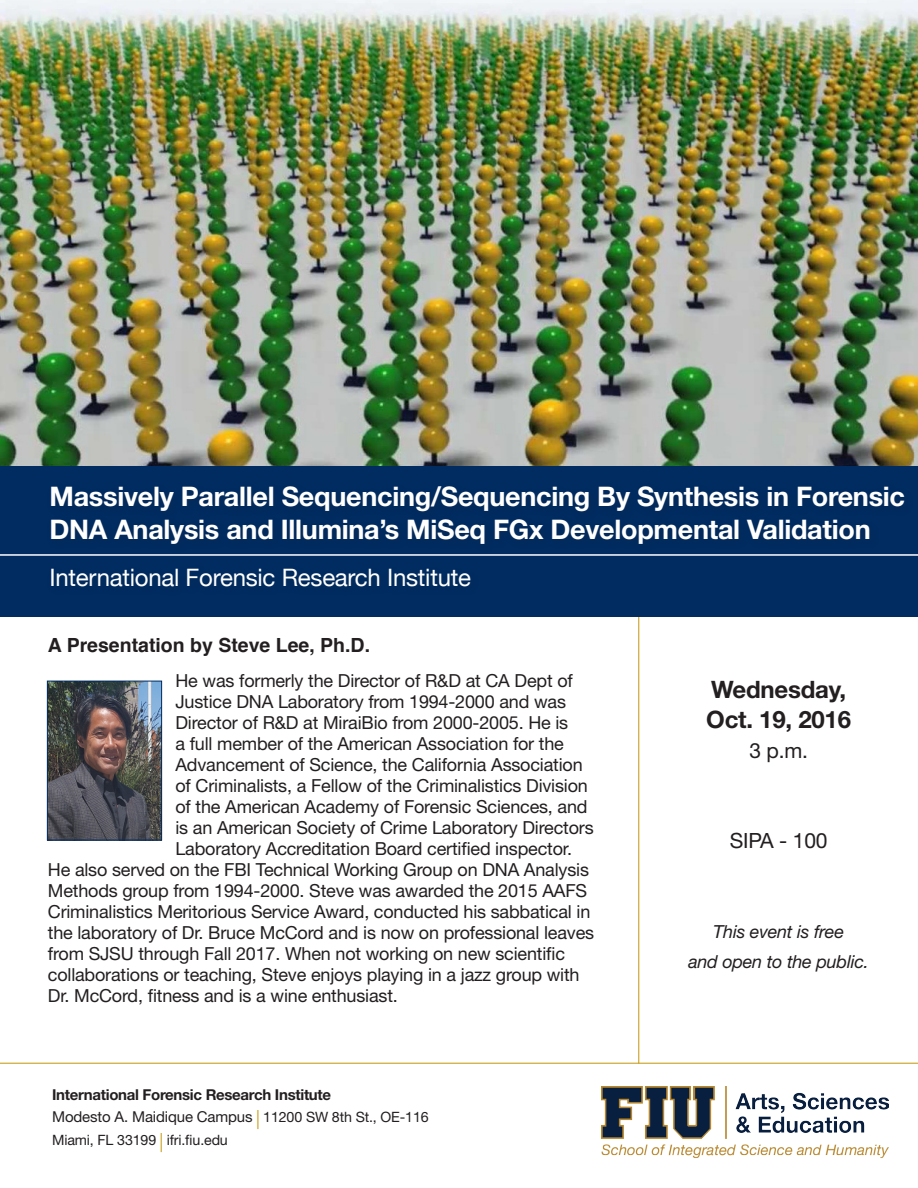
<style>
.page{position:relative;width:918px;height:1188px;background:#fff}
.page>*{position:absolute;margin:0;border:0;box-sizing:border-box;transform-origin:0 0}
.t1{font:700 27px/33px "Helvetica Neue LT Std";letter-spacing:-.01em;color:#fff}
.t2{font:24px "Helvetica Neue";letter-spacing:-.01em;color:#fff}
.t3{font:700 24px "Helvetica Neue LT Std";letter-spacing:-.01em;color:#231f20}
.t4{font:21px "Helvetica Neue LT Std";letter-spacing:-.01em;color:#231f20}
.t5{font:700 19.5px "Helvetica";color:#231f20}
.t6{font:18px "Helvetica Neue LT Std";letter-spacing:-.01em;color:#231f20}
.t7{font:italic 18px/30px "Helvetica Neue LT Std";letter-spacing:-.015em;color:#231f20;text-align:center}
.t8{font:15px "Helvetica Neue LT Std";letter-spacing:-.01em;color:#231f20}
.t9{font:700 15px "Helvetica Neue LT Std";letter-spacing:-.02em;color:#231f20}
.t10{font:14.25px "Helvetica Neue LT Std";letter-spacing:-.01em;color:#231f20}
.s1{font-size:19.05px;color:#c49608}
.s2{font-size:14.25px}
</style>
<div class="page">
<img style="left:0;top:0;width:918px;height:467px">
<hr style="left:0;top:1063px;width:918px;height:1px;background:#c49608">
<hr style="left:638px;top:491px;width:1px;height:573px;background:#c49608">
<img style="left:49px;top:683px;width:111px;height:155px">
<div style="left:47px;top:681px;width:115px;height:159px;border:1px solid #002c62"></div>
<div style="left:0;top:467px;width:918px;height:150px;background:#002c62"></div>
<hr style="left:0;top:554px;width:918px;height:2px;background:#fff">
<img style="left:601px;top:1086px;width:287px;height:72px">
<p class="t1" style="left:49px;top:479px;width:857px">Massively Parallel Sequencing/Sequencing By Synthesis in Forensic<br>DNA Analysis and Illumina’s MiSeq FGx Developmental Validation</p>
<p class="t2" style="left:49px;top:560px;width:423px">International Forensic Research Institute</p>
<p class="t5" style="left:48px;top:630px;width:324px">A Presentation by Steve Lee, Ph.D.</p>
<p class="t6" style="left:176px;top:670px;width:399px">He was formerly the Director of R&amp;D at CA Dept of</p>
<p class="t6" style="left:176px;top:691px;width:392px">Justice DNA Laboratory from 1994-2000 and was</p>
<p class="t6" style="left:176px;top:712px;width:394px">Director of R&amp;D at MiraiBio from 2000-2005. He is</p>
<p class="t6" style="left:176px;top:733px;width:390px">a full member of the American Association for the</p>
<p class="t6" style="left:176px;top:754px;width:409px">Advancement of Science, the California Association</p>
<p class="t6" style="left:176px;top:775px;width:414px">of Criminalists, a Fellow of the Criminalistics Division</p>
<p class="t6" style="left:176px;top:796px;width:414px">of the American Academy of Forensic Sciences, and</p>
<p class="t6" style="left:176px;top:817px;width:420px">is an American Society of Crime Laboratory Directors</p>
<p class="t6" style="left:176px;top:838px;width:398px">Laboratory Accreditation Board certified inspector.</p>
<p class="t6" style="left:48px;top:859px;width:543px">He also served on the FBI Technical Working Group on DNA Analysis</p>
<p class="t6" style="left:48px;top:880px;width:541px">Methods group from 1994-2000. Steve was awarded the 2015 AAFS</p>
<p class="t6" style="left:48px;top:901px;width:544px">Criminalistics Meritorious Service Award, conducted his sabbatical in</p>
<p class="t6" style="left:48px;top:922px;width:548px">the laboratory of Dr. Bruce McCord and is now on professional leaves</p>
<p class="t6" style="left:48px;top:943px;width:519px">from SJSU through Fall 2017. When not working on new scientific</p>
<p class="t6" style="left:48px;top:964px;width:533px">collaborations or teaching, Steve enjoys playing in a jazz group with</p>
<p class="t6" style="left:48px;top:985px;width:352px">Dr. McCord, fitness and is a wine enthusiast.</p>
<p class="t9" style="left:52px;top:1085px;width:281px">International Forensic Research Institute</p>
<p class="t8" style="left:52px;top:1108px;width:378px">Modesto A. Maidique Campus <span class="s1">|</span> <span class="s2">11200 SW 8th St., OE-116</span></p>
<p class="t10" style="left:52px;top:1131px;width:177px">Miami, FL 33199 <span class="s1">|</span> ifri.fiu.edu</p>
<p class="t3" style="left:711px;top:675px;width:137px">Wednesday,</p>
<p class="t3" style="left:706px;top:705px;width:146px">Oct. 19, 2016</p>
<p class="t4" style="left:749px;top:738px;width:60px">3 p.m.</p>
<p class="t4" style="left:730px;top:828px;width:99px">SIPA - 100</p>
<p class="t7" style="left:688px;top:916px;width:182px">This event is free<br>and open to the public.</p>
</div>
